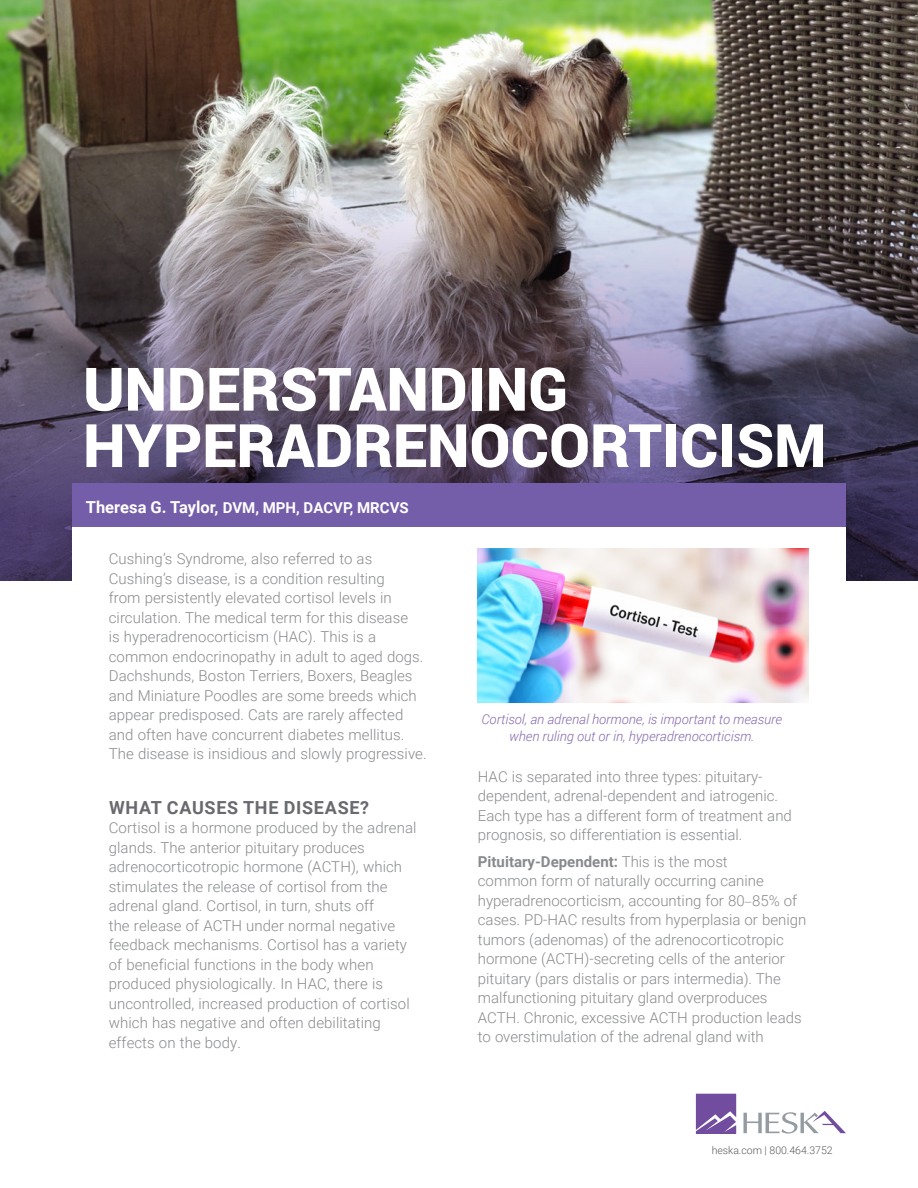
<style>
.page{position:relative;width:918px;height:1188px;background:#fff}
.page>*{position:absolute;margin:0;border:0;box-sizing:border-box;transform-origin:0 0}
.t1{font:900 60px/56.4px "Roboto";color:#fff}
.t2{font:700 18px "Roboto";letter-spacing:.04em;color:#696a6d}
.t3{font:300 15px/19.5px "Roboto";letter-spacing:.005em;color:#888a8d}
.t4{font:700 15px "Roboto";color:#fff}
.t5{font:italic 300 13.5px/16.5px "Roboto";color:#8669ae;text-align:center}
.t6{font:300 10.5px "Roboto";color:#58595b}
.s1{font-size:16.5px}
.s2{font-weight:700}
.s3{font-family:"Myriad Pro"}
</style>
<div class="page">
<img style="left:0;top:0;width:918px;height:156px">
<img style="left:0;top:156px;width:918px;height:424px">
<div style="left:72px;top:527px;width:774px;height:607px;background:#fff"></div>
<div style="left:72px;top:484px;width:774px;height:43px;background:#745ea9"></div>
<svg style="left:696px;top:1094px;width:150px;height:40px"></svg>
<img style="left:477px;top:549px;width:332px;height:154px">
<h1 class="t1" style="left:83px;top:359px;width:745px">UNDERSTANDING<br>HYPERADRENOCORTICISM</h1>
<p class="t4" style="left:86px;top:498px;width:324px"><span class="s1">Theresa G. Taylor,</span> DVM, MPH, DACVP, MRCVS</p>
<p class="t3" style="left:109px;top:549px;width:319px">Cushing’s Syndrome, also referred to as Cushing’s disease, is a condition resulting<br>from persistently elevated cortisol levels in circulation. The medical term for this disease<br>is hyperadrenocorticism (HAC). This is a common endocrinopathy in adult to aged dogs.<br>Dachshunds, Boston Terriers, Boxers, Beagles and Miniature Poodles are some breeds which appear predisposed. Cats are rarely affected and often have concurrent diabetes mellitus.<br>The disease is insidious and slowly progressive.</p>
<p class="t2" style="left:109px;top:795px;width:261px">WHAT CAUSES THE DISEASE?</p>
<p class="t3" style="left:109px;top:818px;width:309px">Cortisol is a hormone produced by the adrenal glands. The anterior pituitary produces adrenocorticotropic hormone (ACTH), which stimulates the release of cortisol from the adrenal gland. Cortisol, in turn, shuts off<br>the release of ACTH under normal negative feedback mechanisms. Cortisol has a variety of beneficial functions in the body when produced physiologically. In HAC, there is uncontrolled, increased production of cortisol which has negative and often debilitating effects on the body.</p>
<p class="t5" style="left:482px;top:711px;width:302px">Cortisol, an adrenal hormone, is important to measure when ruling out or in, hyperadrenocorticism.</p>
<p class="t3" style="left:478px;top:766px;width:316px">HAC is separated into three types: pituitary&shy;dependent, adrenal-dependent and iatrogenic.<br>Each type has a different form of treatment and prognosis, so differentiation is essential.</p>
<p class="t3" style="left:478px;top:851px;width:330px"><span class="s2">Pituitary-Dependent:</span> This is the most<br>common form of naturally occurring canine hyperadrenocorticism, accounting for 80<span class="s3">–</span>85% of cases. PD-HAC results from hyperplasia or benign tumors (adenomas) of the adrenocorticotropic hormone (ACTH)-secreting cells of the anterior pituitary (pars distalis or pars intermedia). The malfunctioning pituitary gland overproduces ACTH. Chronic, excessive ACTH production leads to overstimulation of the adrenal gland with</p>
<p class="t6" style="left:712px;top:1143px;width:122px">heska.com | 800.464.3752</p>
</div>
